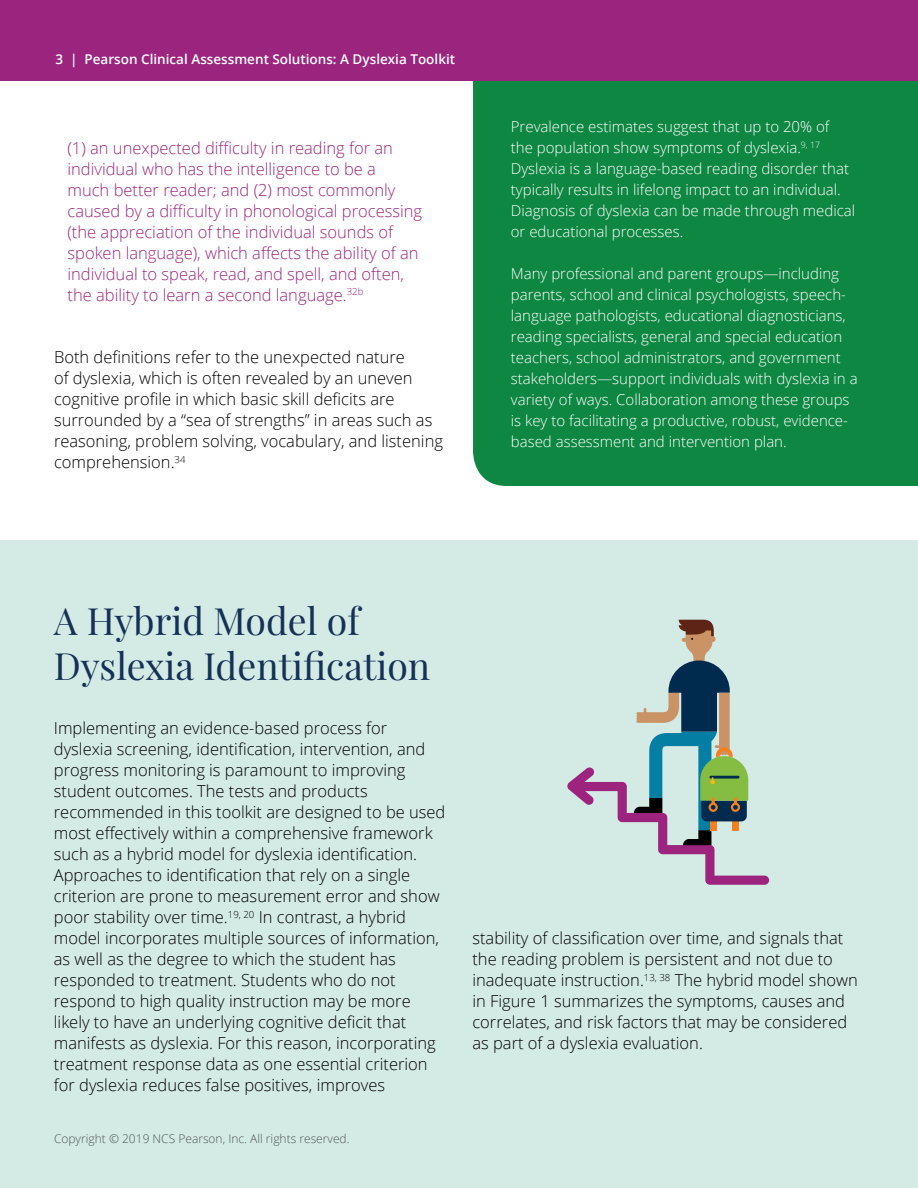
<style>
.page{position:relative;width:918px;height:1188px;background:#fff}
.page>*{position:absolute;margin:0;border:0;box-sizing:border-box;transform-origin:0 0}
.t1{font:37.5px/45px "Playfair Display";color:#143156}
.t2{font:300 16.5px/21px "Open Sans";color:#000}
.t3{font:300 16.5px/21px "Open Sans";color:#9c247f}
.t4{font:300 15px/21px "Open Sans";color:#fff}
.t5{font:600 13.5px "Open Sans";color:#fff}
.t6{font:300 12px "Open Sans";color:#515759}
</style>
<div class="page">
<div style="left:0;top:540px;width:918px;height:648px;background:#d4eae4"></div>
<div style="left:473px;top:81px;width:445px;height:405px;background:#0e8743"></div>
<div style="left:0;top:0;width:918px;height:81px;background:#9b247f"></div>
<svg style="left:567px;top:620px;width:202px;height:265px"></svg>
<p class="t5" style="left:55px;top:50px;width:401px">3 | Pearson Clinical Assessment Solutions: A Dyslexia Toolkit</p>
<p class="t3" style="left:68px;top:137px;width:356px">(1) an unexpected difficulty in reading for an individual who has the intelligence to be a<br>much better reader; and (2) most commonly caused by a difficulty in phonological processing (the appreciation of the individual sounds of spoken language), which affects the ability of an individual to speak, read, and spell, and often, the ability to learn a second language.<sup>32b</sup></p>
<p class="t2" style="left:54px;top:346px;width:391px">Both definitions refer to the unexpected nature<br>of dyslexia, which is often revealed by an uneven cognitive profile in which basic skill deficits are surrounded by a “sea of strengths” in areas such as reasoning, problem solving, vocabulary, and listening comprehension.<sup>34</sup></p>
<p class="t4" style="left:511px;top:116px;width:346px">Prevalence estimates suggest that up to 20% of the population show symptoms of dyslexia.<sup>9,</sup> <sup>17<br></sup>Dyslexia is a language-based reading disorder that typically results in lifelong impact to an individual.<br>Diagnosis of dyslexia can be made through medical or educational processes.</p>
<p class="t4" style="left:511px;top:263px;width:348px">Many professional and parent groups—including parents, school and clinical psychologists, speech&shy;language pathologists, educational diagnosticians, reading specialists, general and special education teachers, school administrators, and government stakeholders—support individuals with dyslexia in a variety of ways. Collaboration among these groups is key to facilitating a productive, robust, evidence&shy;based assessment and intervention plan.</p>
<h1 class="t1" style="left:54px;top:598px;width:378px">A Hybrid Model of<br>Dyslexia Identification</h1>
<p class="t2" style="left:54px;top:717px;width:393px">Implementing an evidence-based process for dyslexia screening, identification, intervention, and progress monitoring is paramount to improving student outcomes. The tests and products recommended in this toolkit are designed to be used most effectively within a comprehensive framework such as a hybrid model for dyslexia identification.<br>Approaches to identification that rely on a single criterion are prone to measurement error and show poor stability over time.<sup>19,</sup> <sup>20</sup> In contrast, a hybrid model incorporates multiple sources of information, as well as the degree to which the student has responded to treatment. Students who do not respond to high quality instruction may be more likely to have an underlying cognitive deficit that manifests as dyslexia. For this reason, incorporating treatment response data as one essential criterion for dyslexia reduces false positives, improves</p>
<p class="t6" style="left:54px;top:1131px;width:297px">Copyright © 2019 NCS Pearson, Inc. All rights reserved.</p>
<p class="t2" style="left:472px;top:927px;width:387px">stability of classification over time, and signals that the reading problem is persistent and not due to inadequate instruction.<sup>13,</sup> <sup>38</sup> The hybrid model shown in Figure 1 summarizes the symptoms, causes and correlates, and risk factors that may be considered as part of a dyslexia evaluation.</p>
</div>
